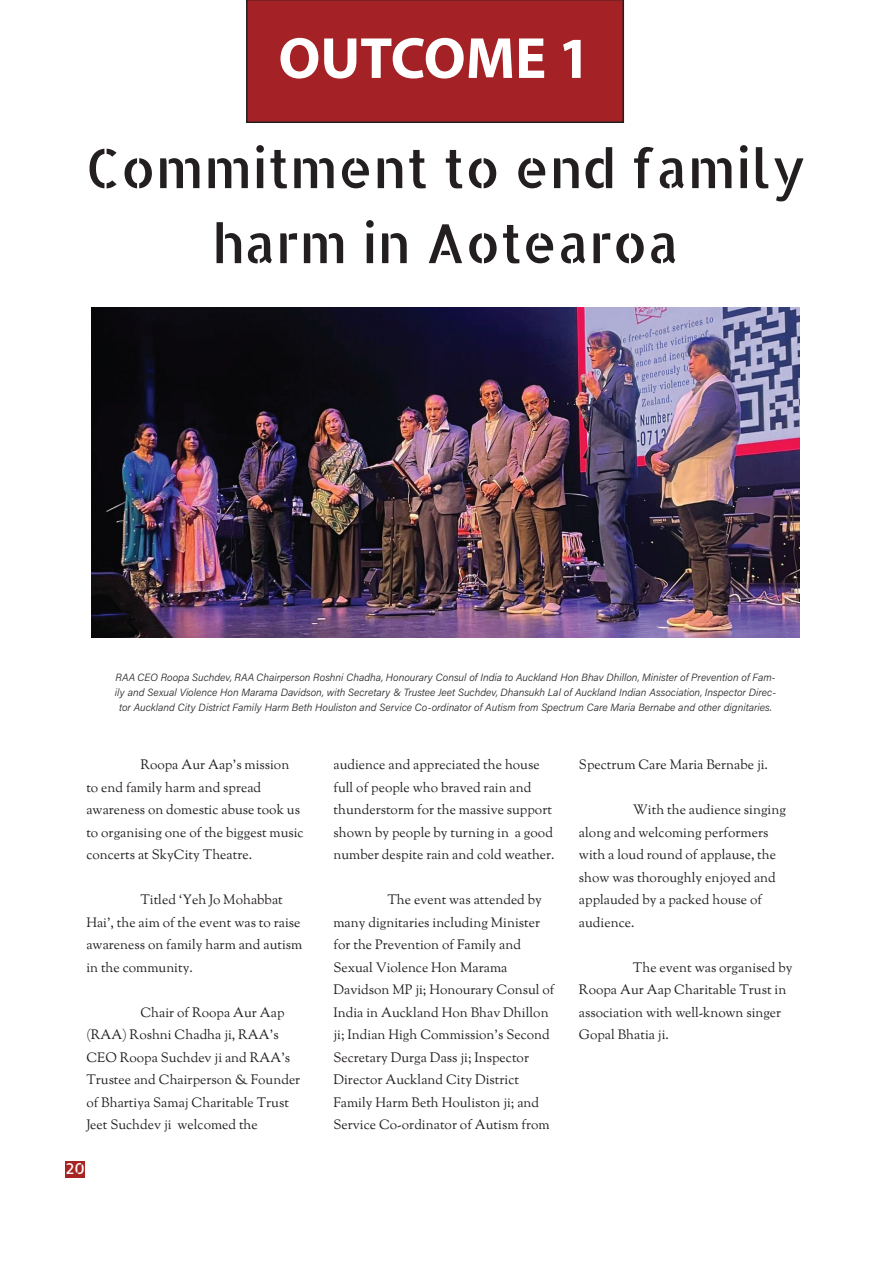
<style>
.page{position:relative;width:893px;height:1263px;background:#fff}
.page>*{position:absolute;margin:0;border:0;box-sizing:border-box;transform-origin:0 0}
.t1{font:700 58.5px "Myriad Pro";color:#fff}
.t2{font:54px/75px "Allerta Stencil";color:#231f20;text-align:center}
.t3{font:15px "Allerta Stencil";color:#fff}
.t4{font:13.5px/22.5px "Sorts Mill Goudy";color:#231f20}
.t5{font:10.5px/15px "Acumin Variable Concept";color:#231f20;text-align:center}
</style>
<div class="page">
<div style="left:65px;top:1161px;width:20px;height:17px;background:#a72422"></div>
<div style="left:246px;top:0;width:378px;height:123px;background:#a42225"></div>
<img style="left:92px;top:307px;width:707px;height:331px">
<h1 class="t1" style="left:278px;top:36px;width:314px">OUTCOME 1</h1>
<h2 class="t2" style="left:85px;top:136px;width:722px">Commitment to end family harm in Aotearoa</h2>
<p class="t5" style="left:115px;top:671px;width:663px">RAA CEO Roopa Suchdev, RAA Chairperson Roshni Chadha, Honourary Consul of India to Auckland Hon Bhav Dhillon, Minister of Prevention of Fam&shy;ily and Sexual Violence Hon Marama Davidson, with Secretary &amp; Trustee Jeet Suchdev, Dhansukh Lal of Auckland Indian Association, Inspector Direc&shy;tor Auckland City District Family Harm Beth Houliston and Service Co-ordinator of Autism from Spectrum Care Maria Bernabe and other dignitaries.</p>
<p class="t4" style="left:86px;top:754px;width:219px;text-indent:54px">Roopa Aur Aap’s mission to end family harm and spread awareness on domestic abuse took us to organising one of the biggest music concerts at SkyCity Theatre.</p>
<p class="t4" style="left:86px;top:889px;width:218px;text-indent:54px">Titled ‘Yeh Jo Mohabbat<br>Hai’, the aim of the event was to raise awareness on family harm and autism in the community.</p>
<p class="t4" style="left:86px;top:1002px;width:216px;text-indent:54px">Chair of Roopa Aur Aap (RAA) Roshni Chadha ji, RAA’s<br>CEO Roopa Suchdev ji and RAA’s<br>Trustee and Chairperson &amp; Founder of Bhartiya Samaj Charitable Trust<br>Jeet Suchdev ji welcomed the</p>
<p class="t3" style="left:66px;top:1162px;width:21px">20</p>
<p class="t4" style="left:333px;top:754px;width:223px">audience and appreciated the house full of people who braved rain and thunderstorm for the massive support shown by people by turning in a good number despite rain and cold weather.</p>
<p class="t4" style="left:333px;top:889px;width:223px;text-indent:54px">The event was attended by many dignitaries including Minister for the Prevention of Family and Sexual Violence Hon Marama Davidson MP ji; Honourary Consul of India in Auckland Hon Bhav Dhillon ji; Indian High Commission’s Second Secretary Durga Dass ji; Inspector Director Auckland City District Family Harm Beth Houliston ji; and Service Co-ordinator of Autism from</p>
<p class="t4" style="left:579px;top:754px;width:191px">Spectrum Care Maria Bernabe ji.</p>
<p class="t4" style="left:579px;top:799px;width:209px;text-indent:54px">With the audience singing along and welcoming performers with a loud round of applause, the show was thoroughly enjoyed and applauded by a packed house of audience.</p>
<p class="t4" style="left:579px;top:957px;width:215px;text-indent:54px">The event was organised by<br>Roopa Aur Aap Charitable Trust in association with well-known singer<br>Gopal Bhatia ji.</p>
</div>
